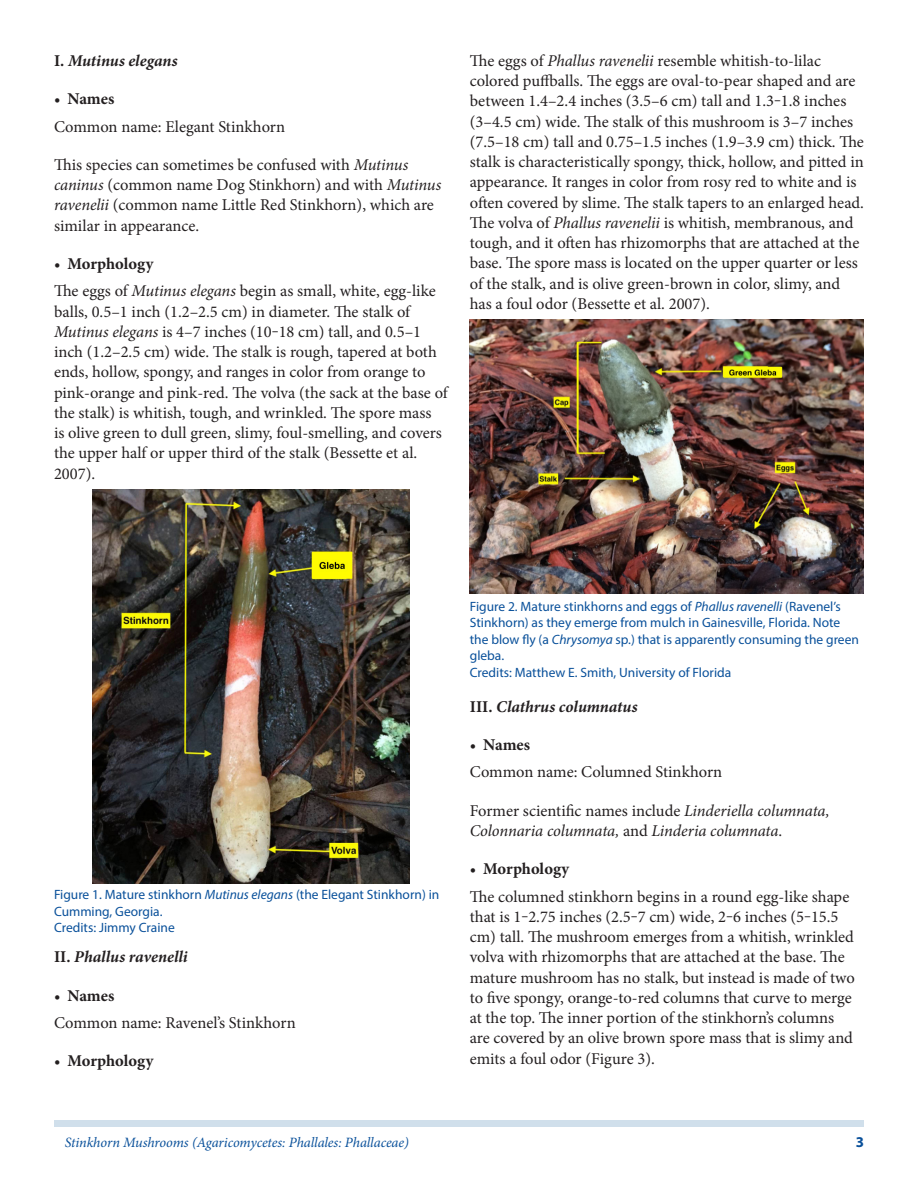
<style>
.page{position:relative;width:918px;height:1188px;background:#fff}
.page>*{position:absolute;margin:0;border:0;box-sizing:border-box;transform-origin:0 0}
.Paragraph{font:16.5px/20.2px "Minion Pro";letter-spacing:-.005em;color:#231f20}
.Paragraph-2{font:italic 16.5px/20.2px "Minion Pro";letter-spacing:-.01em;color:#231f20}
.Paragraph-3{font:italic 700 16.5px "Minion Pro";letter-spacing:-.005em;color:#231f20}
.t1{font:700 16.5px "Minion Pro";color:#231f20}
.t2{font:700 15px "Myriad Pro";color:#09509a}
.RunningTitleItalics{font:italic 14.25px "Minion Pro";letter-spacing:-.005em;color:#09509a}
.FigureCaption{font:13.5px/16.5px "Myriad Pro";color:#09509a}
.s1{font-style:normal}
.s2{font-weight:400}
.s3{font-style:italic}
</style>
<div class="page">
<div style="left:54px;top:1120px;width:810px;height:7px;background:#d0dfeb"></div>
<img style="left:93px;top:489px;width:316px;height:395px">
<img style="left:470px;top:320px;width:394px;height:274px">
<p class="Paragraph-3" style="left:54px;top:49px;width:125px"><span class="s1">I.</span> Mutinus elegans</p>
<p class="t1" style="left:54px;top:87px;width:62px"><span class="s2">•</span> Names</p>
<p class="Paragraph" style="left:54px;top:116px;width:233px">Common name: Elegant Stinkhorn</p>
<p class="Paragraph" style="left:54px;top:155px;width:389px">This species can sometimes be confused with <span class="s3">Mutinus caninus</span> (common name Dog Stinkhorn) and with <span class="s3">Mutinus ravenelii</span> (common name Little Red Stinkhorn), which are similar in appearance.</p>
<p class="t1" style="left:54px;top:252px;width:101px"><span class="s2">•</span> Morphology</p>
<p class="Paragraph" style="left:54px;top:281px;width:395px">The eggs of <span class="s3">Mutinus elegans</span> begin as small, white, egg-like balls, 0.5–1 inch (1.2–2.5 cm) in diameter. The stalk of <span class="s3">Mutinus elegans</span> is 4–7 inches (10‒18 cm) tall, and 0.5–1 inch (1.2–2.5 cm) wide. The stalk is rough, tapered at both ends, hollow, spongy, and ranges in color from orange to pink-orange and pink-red. The volva (the sack at the base of the stalk) is whitish, tough, and wrinkled. The spore mass<br>is olive green to dull green, slimy, foul-smelling, and covers the upper half or upper third of the stalk (Bessette et al.<br>2007).</p>
<p class="Paragraph" style="left:470px;top:51px;width:396px">The eggs of <span class="s3">Phallus ravenelii</span> resemble whitish-to-lilac colored puffballs. The eggs are oval-to-pear shaped and are between 1.4–2.4 inches (3.5–6 cm) tall and 1.3‒1.8 inches (3–4.5 cm) wide. The stalk of this mushroom is 3–7 inches (7.5–18 cm) tall and 0.75–1.5 inches (1.9–3.9 cm) thick. The stalk is characteristically spongy, thick, hollow, and pitted in appearance. It ranges in color from rosy red to white and is often covered by slime. The stalk tapers to an enlarged head.<br>The volva of <span class="s3">Phallus ravenelii</span> is whitish, membranous, and tough, and it often has rhizomorphs that are attached at the base. The spore mass is located on the upper quarter or less of the stalk, and is olive green-brown in color, slimy, and has a foul odor (Bessette et al. 2007).</p>
<p class="FigureCaption" style="left:54px;top:886px;width:387px">Figure 1. Mature stinkhorn <span class="s3">Mutinus elegans</span> (the Elegant Stinkhorn) in<br>Cumming, Georgia.</p>
<p class="FigureCaption" style="left:54px;top:919px;width:122px">Credits: Jimmy Craine</p>
<p class="Paragraph-3" style="left:54px;top:945px;width:135px"><span class="s1">II.</span> Phallus ravenelli</p>
<p class="t1" style="left:54px;top:984px;width:62px"><span class="s2">•</span> Names</p>
<p class="Paragraph" style="left:54px;top:1013px;width:243px">Common name: Ravenel’s Stinkhorn</p>
<p class="t1" style="left:54px;top:1049px;width:101px"><span class="s2">•</span> Morphology</p>
<p class="FigureCaption" style="left:470px;top:598px;width:391px">Figure 2. Mature stinkhorns and eggs of <span class="s3">Phallus ravenelli</span> (Ravenel’s Stinkhorn) as they emerge from mulch in Gainesville, Florida. Note the blow fly (a <span class="s3">Chrysomya</span> sp.) that is apparently consuming the green gleba.</p>
<p class="FigureCaption" style="left:470px;top:664px;width:263px">Credits: Matthew E. Smith, University of Florida</p>
<p class="Paragraph-3" style="left:470px;top:695px;width:169px"><span class="s1">III.</span> Clathrus columnatus</p>
<p class="t1" style="left:470px;top:733px;width:62px"><span class="s2">•</span> Names</p>
<p class="Paragraph" style="left:470px;top:762px;width:254px">Common name: Columned Stinkhorn</p>
<p class="Paragraph-2" style="left:470px;top:800px;width:361px"><span class="s1">Former scientific names include</span> Linderiella columnata,<br>Colonnaria columnata, <span class="s1">and</span> Linderia columnata<span class="s1">.</span></p>
<p class="t1" style="left:470px;top:857px;width:101px"><span class="s2">•</span> Morphology</p>
<p class="Paragraph" style="left:470px;top:886px;width:387px">The columned stinkhorn begins in a round egg-like shape that is 1‒2.75 inches (2.5‒7 cm) wide, 2‒6 inches (5‒15.5 cm) tall. The mushroom emerges from a whitish, wrinkled volva with rhizomorphs that are attached at the base. The mature mushroom has no stalk, but instead is made of two to five spongy, orange-to-red columns that curve to merge at the top. The inner portion of the stinkhorn’s columns are covered by an olive brown spore mass that is slimy and emits a foul odor (Figure 3).</p>
<p class="RunningTitleItalics" style="left:65px;top:1133px;width:346px">Stinkhorn Mushrooms (Agaricomycetes: Phallales: Phallaceae)</p>
<p class="t2" style="left:856px;top:1133px;width:10px">3</p>
</div>
